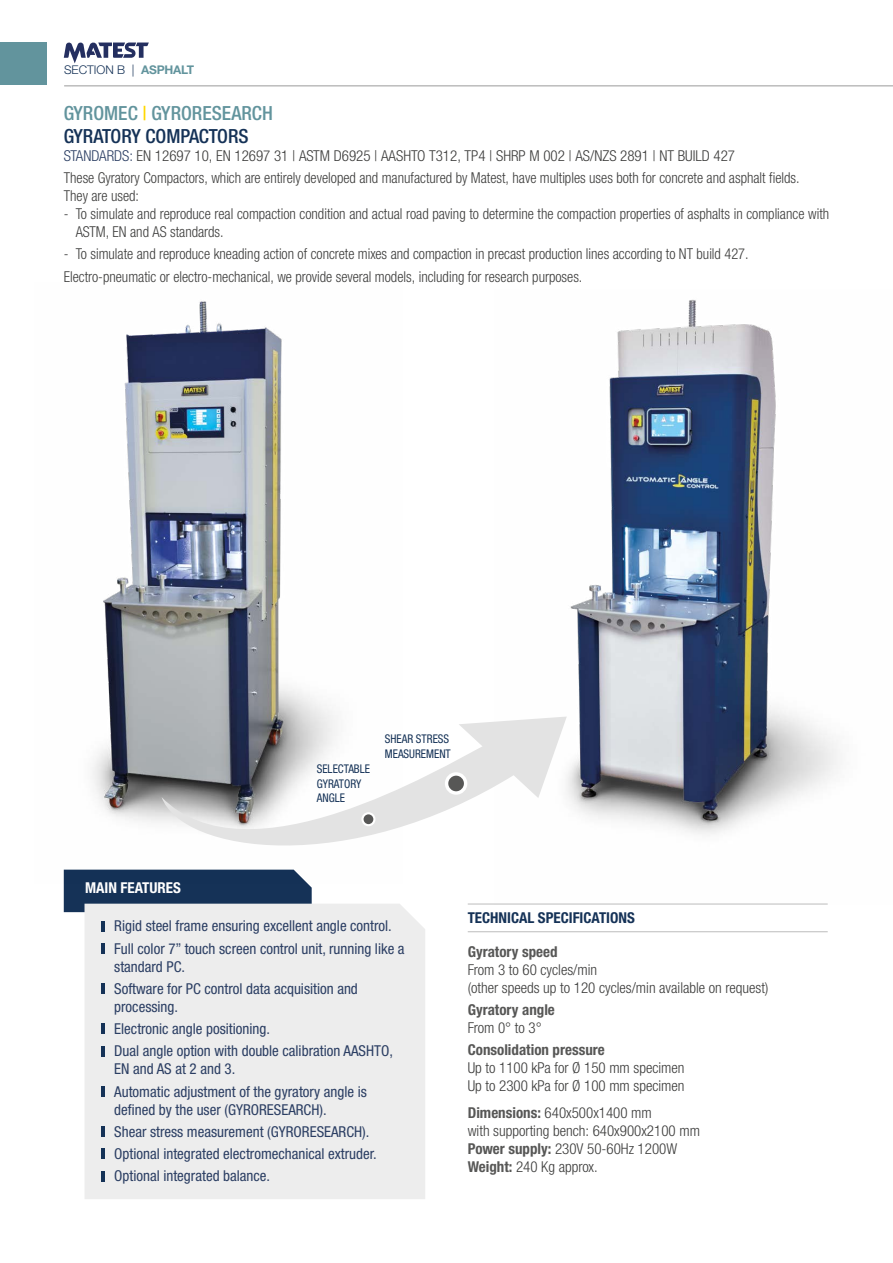
<style>
.page{position:relative;width:893px;height:1263px;background:#fff}
.page>*{position:absolute;margin:0;border:0;box-sizing:border-box;transform-origin:0 0}
.t1{font:500 condensed 19.5px/22.5px "Helvetica Neue LTW1 G";color:#62949d}
.t2{font:300 condensed 15px/18px "Helvetica Neue LTW1 G";color:#3c3c3b}
.t3{font:condensed 15px/22.2px "Helvetica Neue LTW1 G";color:#2b3e63}
.t4{font:300 condensed 15px/18px "Helvetica Neue LTW1 G";color:#3c3c3b;scale:.96 1}
.t5{font:700 condensed 15px "Helvetica Neue LTW1 G";color:#575756}
.t6{font:700 condensed 15px "Helvetica Neue LTW1 G";color:#153257}
.t7{font:700 condensed 15px "Helvetica Neue LTW1 G";color:#fff}
.t8{font:condensed 12px/14.4px "Helvetica Neue LTW1 G";color:#153257;scale:.94 1}
.t9{font:300 12px "Helvetica Neue LT Std";color:#153257}
.s1{font-weight:700;color:#62949d}
.s2{color:#ffd800}
.s3{color:#153257}
.s4{color:#2b3e63}
.s5{font-weight:700;color:#575756}
</style>
<div class="page">
<div style="left:0;top:43px;width:47px;height:42px;background:#62949d"></div>
<hr style="left:64px;top:85px;width:829px;height:2px;background:#bcbcbc">
<svg style="left:64px;top:42px;width:85px;height:21px"></svg>
<div style="left:64px;top:883px;width:248px;height:29px;background:#153257"></div>
<div style="left:85px;top:904px;width:340px;height:295px;background:#ededed"></div>
<svg style="left:102px;top:921px;width:3px;height:10px"></svg>
<svg style="left:102px;top:943px;width:3px;height:11px"></svg>
<svg style="left:102px;top:983px;width:3px;height:11px"></svg>
<svg style="left:102px;top:1023px;width:3px;height:11px"></svg>
<svg style="left:102px;top:1046px;width:3px;height:10px"></svg>
<svg style="left:102px;top:1086px;width:3px;height:11px"></svg>
<svg style="left:102px;top:1126px;width:3px;height:11px"></svg>
<svg style="left:102px;top:1148px;width:3px;height:11px"></svg>
<svg style="left:102px;top:1171px;width:3px;height:10px"></svg>
<img style="left:63px;top:301px;width:274px;height:582px">
<img style="left:495px;top:299px;width:343px;height:605px">
<svg style="left:459px;top:682px;width:151px;height:116px"></svg>
<svg style="left:162px;top:743px;width:360px;height:141px"></svg>
<div style="left:362px;top:813px;width:12px;height:12px;background:#575756;border-radius:50%"></div>
<div style="left:361px;top:812px;width:14px;height:14px;border:2px solid #fff;border-radius:50%"></div>
<svg style="left:447px;top:774px;width:19px;height:19px"></svg>
<div style="left:445px;top:772px;width:22px;height:23px;border:3px solid #fff;border-radius:50%"></div>
<hr style="left:468px;top:904px;width:360px;height:1px;background:#bcbcbc">
<hr style="left:468px;top:931px;width:360px;height:1px;background:#bcbcbc">
<p class="t9" style="left:64px;top:63px;width:131px">SECTION B | <span class="s1">ASPHALT</span></p>
<h1 class="t1" style="left:64px;top:102px;width:211px">GYROMEC <span class="s2">|</span> GYRORESEARCH<br><span class="s3">GYRATORY COMPACTORS</span></h1>
<p class="t2" style="left:64px;top:144px;width:737px;line-height:22.2px"><span class="s4">STANDARDS:</span> EN 12697 10, EN 12697 31 | ASTM D6925 | AASHTO T312, TP4 | SHRP M 002 | AS/NZS 2891 | NT BUILD 427<br>These Gyratory Compactors, which are entirely developed and manufactured by Matest, have multiples uses both for concrete and asphalt fields.</p>
<p class="t4" style="left:64px;top:187px;width:80px">They are used:</p>
<p class="t4" style="left:76px;top:205px;width:786px;text-indent:-12px">- To simulate and reproduce real compaction condition and actual road paving to determine the compaction properties of asphalts in compliance with<br>ASTM, EN and AS standards.</p>
<p class="t4" style="left:64px;top:243px;width:715px;line-height:22.2px">- To simulate and reproduce kneading action of concrete mixes and compaction in precast production lines according to NT build 427.<br>Electro-pneumatic or electro-mechanical, we provide several models, including for research purposes.</p>
<p class="t8" style="left:317px;top:762px;width:58px">SELECTABLE<br>GYRATORY<br>ANGLE</p>
<p class="t8" style="left:385px;top:732px;width:72px">SHEAR STRESS<br>MEASUREMENT</p>
<p class="t7" style="left:85px;top:879px;width:97px">MAIN FEATURES</p>
<p class="t3" style="left:114px;top:915px;width:292px">Rigid steel frame ensuring excellent angle control.<br>Full color 7” touch screen control unit, running like a</p>
<p class="t3" style="left:114px;top:955px;width:245px">standard PC.<br>Software for PC control data acquisition and</p>
<p class="t3" style="left:114px;top:995px;width:280px">processing.<br>Electronic angle positioning.<br>Dual angle option with double calibration AASHTO,</p>
<p class="t3" style="left:114px;top:1058px;width:254px">EN and AS at 2 and 3.<br>Automatic adjustment of the gyratory angle is</p>
<p class="t3" style="left:114px;top:1098px;width:264px">defined by the user (GYRORESEARCH).<br>Shear stress measurement (GYRORESEARCH).<br>Optional integrated electromechanical extruder.<br>Optional integrated balance.</p>
<p class="t6" style="left:468px;top:909px;width:169px">TECHNICAL SPECIFICATIONS</p>
<p class="t5" style="left:468px;top:942px;width:91px">Gyratory speed</p>
<p class="t2" style="left:468px;top:961px;width:302px">From 3 to 60 cycles/min<br>(other speeds up to 120 cycles/min available on request)</p>
<p class="t5" style="left:468px;top:1001px;width:89px">Gyratory angle</p>
<p class="t2" style="left:468px;top:1019px;width:75px">From 0° to 3°</p>
<p class="t5" style="left:468px;top:1041px;width:139px">Consolidation pressure</p>
<p class="t2" style="left:468px;top:1059px;width:218px">Up to 1100 kPa for Ø 150 mm specimen<br>Up to 2300 kPa for Ø 100 mm specimen</p>
<p class="t2" style="left:468px;top:1104px;width:234px"><span class="s5">Dimensions:</span> 640x500x1400 mm<br>with supporting bench: 640x900x2100 mm<br><span class="s5">Power supply:</span> 230V 50-60Hz 1200W<br><span class="s5">Weight:</span> 240 Kg approx.</p>
</div>
